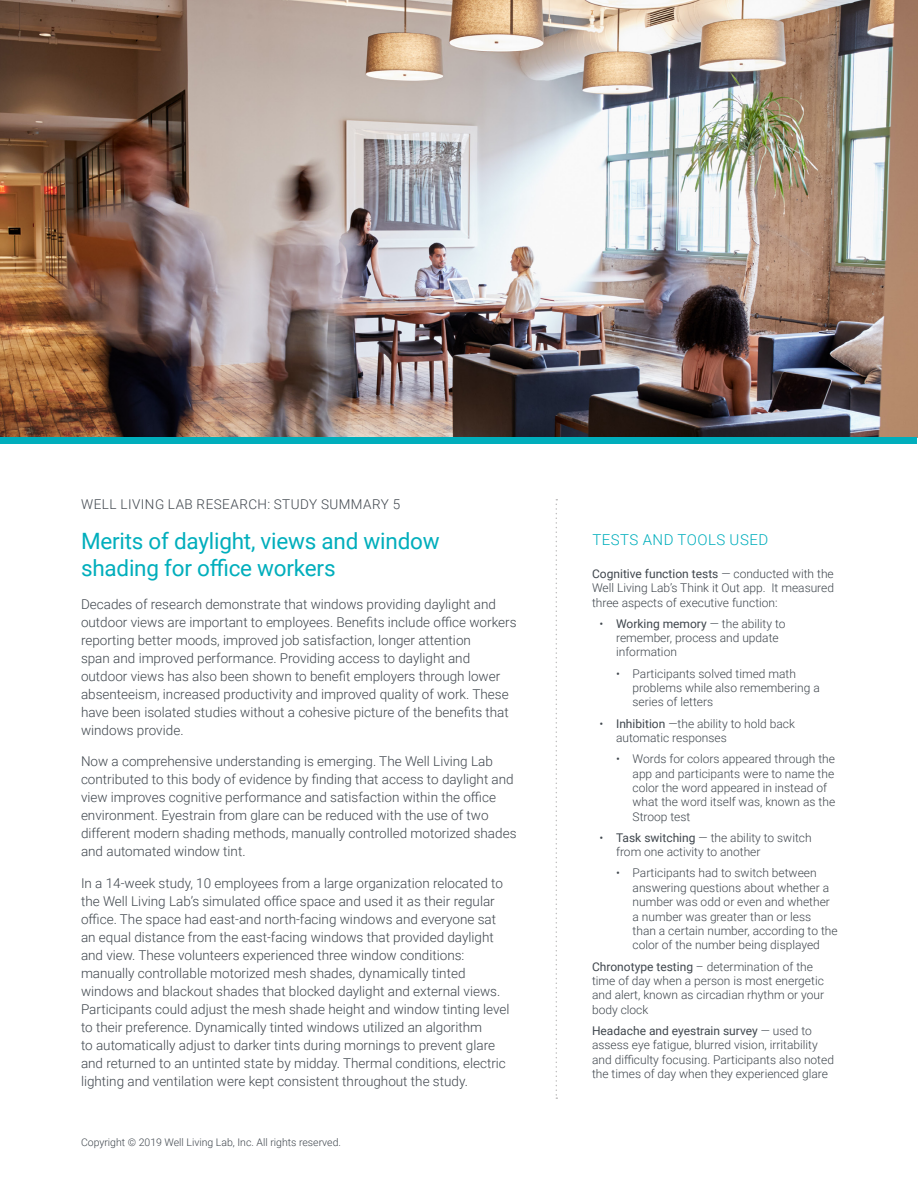
<style>
.page{position:relative;width:918px;height:1188px;background:#fff}
.page>*{position:absolute;margin:0;border:0;box-sizing:border-box;transform-origin:0 0}
.Body{font:22.5px/27px "Roboto";letter-spacing:-.01em;color:#00aebc}
.Subtitle{font:300 15px "Roboto";letter-spacing:.035em;color:#00aebc}
.Body-2{font:300 13.5px/18px "Roboto";color:#3f464d}
.Body-3{font:300 13.5px "Roboto";letter-spacing:.035em;color:#3f464d}
.Sidebar_-_8{font:300 12px/14.4px "Roboto";color:#3f464d}
.t1{font:300 10.5px "Roboto";color:#3f464d}
.s1{font-weight:400}
</style>
<div class="page">
<svg style="left:556px;top:499px;width:1px;height:600px"></svg>
<img style="left:0;top:0;width:918px;height:437px">
<div style="left:1px;top:437px;width:916px;height:7px;background:#00aebc"></div>
<p class="Body-3" style="left:81px;top:494px;width:320px">WELL LIVING LAB RESEARCH: STUDY SUMMARY 5</p>
<p class="Body" style="left:81px;top:527px;width:360px">Merits of daylight, views and window shading for office workers</p>
<p class="Body-2" style="left:81px;top:595px;width:437px">Decades of research demonstrate that windows providing daylight and outdoor views are important to employees. Benefits include office workers reporting better moods, improved job satisfaction, longer attention<br>span and improved performance. Providing access to daylight and outdoor views has also been shown to benefit employers through lower absenteeism, increased productivity and improved quality of work. These have been isolated studies without a cohesive picture of the benefits that windows provide.</p>
<p class="Body-2" style="left:81px;top:752px;width:437px">Now a comprehensive understanding is emerging. The Well Living Lab contributed to this body of evidence by finding that access to daylight and view improves cognitive performance and satisfaction within the office environment. Eyestrain from glare can be reduced with the use of two different modern shading methods, manually controlled motorized shades and automated window tint.</p>
<p class="Body-2" style="left:81px;top:874px;width:430px">In a 14-week study, 10 employees from a large organization relocated to the Well Living Lab’s simulated office space and used it as their regular office. The space had east-and north-facing windows and everyone sat an equal distance from the east-facing windows that provided daylight and view. These volunteers experienced three window conditions: manually controllable motorized mesh shades, dynamically tinted windows and blackout shades that blocked daylight and external views.<br>Participants could adjust the mesh shade height and window tinting level to their preference. Dynamically tinted windows utilized an algorithm<br>to automatically adjust to darker tints during mornings to prevent glare and returned to an untinted state by midday. Thermal conditions, electric lighting and ventilation were kept consistent throughout the study.</p>
<p class="t1" style="left:81px;top:1135px;width:262px">Copyright © 2019 Well Living Lab, Inc. All rights reserved.</p>
<p class="Subtitle" style="left:592px;top:529px;width:177px">TESTS AND TOOLS USED</p>
<p class="Sidebar_-_8" style="left:592px;top:566px;width:244px;text-align:justify"><span class="s1">Cognitive function tests</span> — conducted with the Well Living Lab’s Think it Out app. It measured three aspects of executive function:</p>
<p class="Sidebar_-_8" style="left:616px;top:616px;width:171px;text-indent:-16px">• <span class="s1">Working memory</span> — the ability to remember, process and update information</p>
<p class="Sidebar_-_8" style="left:633px;top:666px;width:189px;text-indent:-16px">• Participants solved timed math problems while also remembering a series of letters</p>
<p class="Sidebar_-_8" style="left:616px;top:716px;width:180px;text-indent:-16px">• <span class="s1">Inhibition</span> —the ability to hold back automatic responses</p>
<p class="Sidebar_-_8" style="left:633px;top:751px;width:204px;text-indent:-16px">• Words for colors appeared through the app and participants were to name the color the word appeared in instead of what the word itself was, known as the<br>Stroop test</p>
<p class="Sidebar_-_8" style="left:616px;top:830px;width:197px;text-indent:-16px">• <span class="s1">Task switching</span> — the ability to switch from one activity to another</p>
<p class="Sidebar_-_8" style="left:633px;top:866px;width:207px;text-indent:-16px">• Participants had to switch between answering questions about whether a number was odd or even and whether a number was greater than or less than a certain number, according to the color of the number being displayed</p>
<p class="Sidebar_-_8" style="left:592px;top:959px;width:234px"><span class="s1">Chronotype testing</span> – determination of the time of day when a person is most energetic and alert, known as circadian rhythm or your body clock</p>
<p class="Sidebar_-_8" style="left:592px;top:1023px;width:243px"><span class="s1">Headache and eyestrain survey</span> — used to assess eye fatigue, blurred vision, irritability and difficulty focusing. Participants also noted the times of day when they experienced glare</p>
</div>
